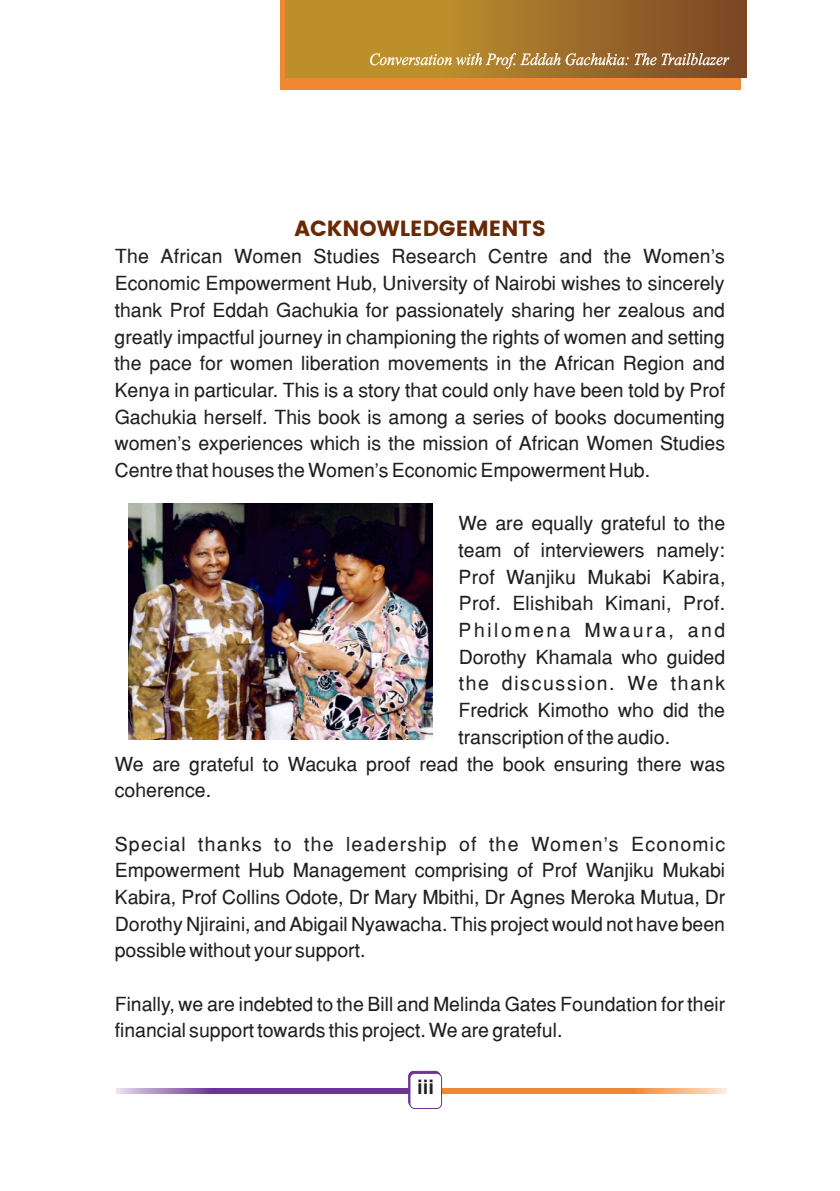
<style>
.page{position:relative;width:840px;height:1191px;background:#fff}
.page>*{position:absolute;margin:0;border:0;box-sizing:border-box;transform-origin:0 0}
.t1{font:700 21.8px "Poppins";color:#6a2905}
.t2{font:700 20px "Arial";color:#231f20}
.t3{font:19.4px/26.6px "Helvetica";color:#231f20;text-align:justify}
.t4{font:19.4px "Helvetica";letter-spacing:.085em;color:#231f20}
.t5{font:19.4px "Helvetica";letter-spacing:.13em;color:#231f20}
.t6{font:500 condensed 19.4px "Franklin Gothic";color:#000}
</style>
<div class="page">
<div style="left:280px;top:0;width:459px;height:89px;background:#f18730"></div>
<svg style="left:285px;top:0;width:461px;height:77px;background:#a57529"></svg>
<svg style="left:370px;top:53px;width:258px;height:16px;background:#bf9b5c"></svg>
<svg style="left:634px;top:53px;width:95px;height:12px"></svg>
<svg style="left:116px;top:1088px;width:292px;height:6px;background:#7f519f"></svg>
<svg style="left:441px;top:1088px;width:286px;height:6px;background:#f2974d"></svg>
<div style="left:408px;top:1071px;width:32px;height:35px;background:#6b3590;border-radius:5px"></div>
<div style="left:408px;top:1071px;width:32px;height:36px;border:1px solid #6b3590;border-radius:5px"></div>
<div style="left:410px;top:1073px;width:31px;height:35px;background:#fff;border-radius:5px"></div>
<div style="left:409px;top:1073px;width:32px;height:36px;border:1px solid #6b3590;border-radius:5px"></div>
<img style="left:129px;top:504px;width:303px;height:235px">
<p class="t1" style="left:294px;top:216px;width:253px">ACKNOWLEDGEMENTS</p>
<p class="t3" style="left:115px;top:243px;width:611px">The African Women Studies Research Centre and the Women's Economic Empowerment Hub, University of Nairobi wishes to sincerely thank Prof Eddah Gachukia for passionately sharing her zealous and greatly impactful journey in championing the rights of women and setting the pace for women liberation movements in the African Region and Kenya in particular. This is a story that could only have been told by Prof Gachukia herself. This book is among a series of books documenting women's experiences which is the mission of African Women Studies Centre that houses the Women's Economic Empowerment Hub.</p>
<p class="t3" style="left:458px;top:510px;width:268px">We are equally grateful to the</p>
<p class="t3" style="left:458px;top:536px;width:267px">team of interviewers namely:</p>
<p class="t3" style="left:458px;top:563px;width:268px">Prof Wanjiku Mukabi Kabira,</p>
<p class="t3" style="left:458px;top:590px;width:268px">Prof. Elishibah Kimani, Prof.</p>
<p class="t5" style="left:458px;top:618px;width:268px">Philomena Mwaura, and</p>
<p class="t3" style="left:458px;top:643px;width:268px">Dorothy Khamala who guided</p>
<p class="t4" style="left:458px;top:672px;width:268px">the discussion. We thank</p>
<p class="t3" style="left:458px;top:696px;width:268px">Fredrick Kimotho who did the</p>
<p class="t3" style="left:458px;top:723px;width:213px">transcription of the audio.</p>
<p class="t3" style="left:115px;top:750px;width:611px">We are grateful to Wacuka proof read the book ensuring there was</p>
<p class="t3" style="left:115px;top:776px;width:98px">coherence.</p>
<p class="t3" style="left:115px;top:830px;width:611px">Special thanks to the leadership of the Women's Economic Empowerment Hub Management comprising of Prof Wanjiku Mukabi Kabira, Prof Collins Odote, Dr Mary Mbithi, Dr Agnes Meroka Mutua, Dr Dorothy Njiraini, and Abigail Nyawacha. This project would not have been possible without your support.</p>
<p class="t3" style="left:115px;top:990px;width:611px">Finally, we are indebted to the Bill and Melinda Gates Foundation for their financial support towards this project. We are grateful.</p>
<p class="t6" style="left:414px;top:1074px;width:14px">iii</p>
<p class="t2" style="left:417px;top:1073px;width:18px">iii</p>
</div>
